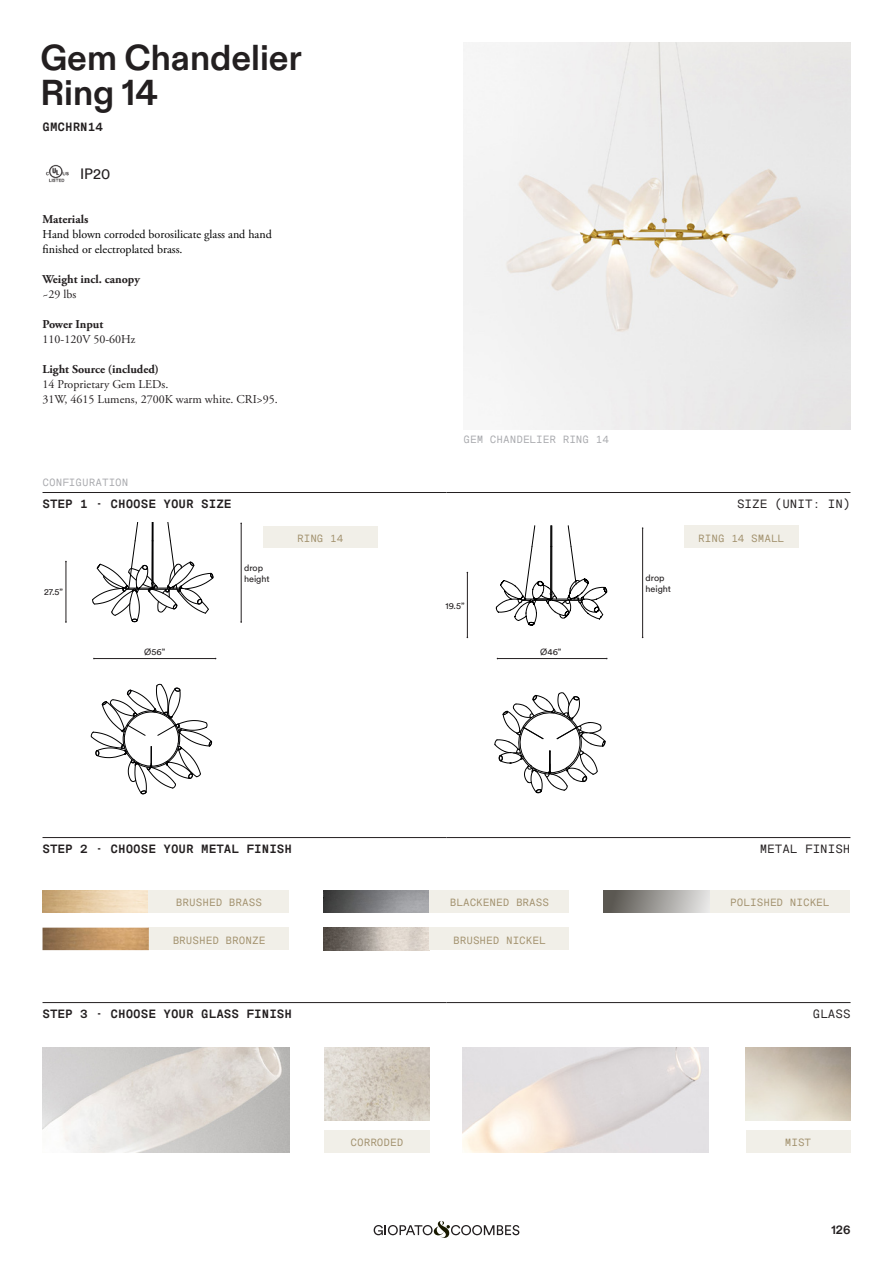
<style>
.page{position:relative;width:893px;height:1263px;background:#fff}
.page>*{position:absolute;margin:0;border:0;box-sizing:border-box;transform-origin:0 0}
._0_Titolo{font:700 36px/34.5px "ABC Diatype";color:#231f20}
.t1{font:15px "Circular TT";color:#231f20}
._1_testo{font:12px "Adobe Garamond Pro";color:#231f20}
._2_Messina_Titoletti___Filetto{font:700 12px "Messina Sans Mono";color:#231f20}
._1_testo-2{font:12px "Adobe Garamond Pro";color:#000001}
._1_testo_Bold{font:700 12px "Adobe Garamond Pro";color:#231f20}
._2_Messina_Titoletti___Filetto_-_DX{font:12px "Messina Sans Mono";color:#231f20}
._2_Messina_-_Codice_commerciale{font:700 12px "Messina Sans Mono";color:#231f20}
.t2{font:700 12px "ABC Diatype";color:#231f20}
._2_1_Messina_Piccolo_TASTI{font:10.5px "Messina Sans Mono";color:#a1906c}
._2_1_Messina_Piccolo{font:10.5px "Messina Sans Mono";color:#a8a9ad}
.t3{font:9px "Circular TT";color:#231f20}
</style>
<div class="page">
<svg style="left:374px;top:1221px;width:145px;height:17px"></svg>
<hr style="left:43px;top:492px;width:403px;height:1px;background:#231f20">
<hr style="left:446px;top:492px;width:404px;height:1px;background:#231f20">
<img style="left:43px;top:890px;width:106px;height:23px">
<img style="left:323px;top:890px;width:106px;height:23px">
<img style="left:323px;top:928px;width:106px;height:22px">
<div style="left:604px;top:890px;width:106px;height:23px;background:linear-gradient(to right,#504d47,#e6e5e4)"></div>
<div style="left:149px;top:890px;width:140px;height:23px;background:#f1efe8"></div>
<div style="left:429px;top:890px;width:140px;height:23px;background:#f1efe8"></div>
<div style="left:710px;top:890px;width:140px;height:23px;background:#f1efe8"></div>
<div style="left:149px;top:928px;width:140px;height:22px;background:#f1efe8"></div>
<div style="left:429px;top:928px;width:140px;height:22px;background:#f1efe8"></div>
<img style="left:43px;top:928px;width:106px;height:22px">
<div style="left:263px;top:526px;width:114px;height:22px;background:#f1efe8"></div>
<div style="left:684px;top:526px;width:114px;height:22px;background:#f1efe8"></div>
<hr style="left:43px;top:837px;width:403px;height:1px;background:#231f20">
<hr style="left:446px;top:837px;width:404px;height:1px;background:#231f20">
<img style="left:463px;top:43px;width:387px;height:386px">
<img style="left:324px;top:1048px;width:105px;height:72px">
<hr style="left:43px;top:1002px;width:404px;height:1px;background:#231f20">
<hr style="left:447px;top:1002px;width:403px;height:1px;background:#231f20">
<div style="left:324px;top:1130px;width:105px;height:23px;background:#f1efe8"></div>
<div style="left:746px;top:1130px;width:104px;height:22px;background:#f1efe8"></div>
<img style="left:43px;top:1048px;width:246px;height:105px">
<img style="left:462px;top:1048px;width:247px;height:105px">
<svg style="left:91px;top:684px;width:121px;height:110px"></svg>
<svg style="left:92px;top:523px;width:121px;height:99px"></svg>
<hr style="left:94px;top:658px;width:122px;height:1px;background:#231f20">
<hr style="left:66px;top:561px;width:1px;height:61px;background:#231f20">
<hr style="left:241px;top:523px;width:1px;height:99px;background:#231f20">
<hr style="left:497px;top:658px;width:110px;height:1px;background:#231f20">
<hr style="left:467px;top:572px;width:1px;height:65px;background:#231f20">
<hr style="left:642px;top:528px;width:1px;height:109px;background:#231f20">
<svg style="left:495px;top:693px;width:111px;height:100px"></svg>
<svg style="left:496px;top:525px;width:111px;height:100px"></svg>
<img style="left:45px;top:164px;width:24px;height:19px">
<p class="_0_Titolo" style="left:40px;top:42px;width:263px">Gem Chandelier<br>Ring 14</p>
<p class="_2_Messina_-_Codice_commerciale" style="left:43px;top:118px;width:62px">GMCHRN14</p>
<p class="t1" style="left:80px;top:165px;width:32px">IP20</p>
<p class="_1_testo_Bold" style="left:43px;top:212px;width:47px">Materials</p>
<p class="_1_testo-2" style="left:43px;top:227px;width:231px">Hand blown corroded borosilicate glass and hand</p>
<p class="_1_testo-2" style="left:43px;top:242px;width:142px">finished or electroplated brass.</p>
<p class="_1_testo_Bold" style="left:43px;top:272px;width:99px">Weight incl. canopy</p>
<p class="_1_testo" style="left:43px;top:287px;width:35px">~29 lbs</p>
<p class="_1_testo_Bold" style="left:43px;top:317px;width:62px">Power Input</p>
<p class="_1_testo" style="left:43px;top:332px;width:94px">110-120V 50-60Hz</p>
<p class="_1_testo_Bold" style="left:43px;top:362px;width:118px">Light Source (included)</p>
<p class="_1_testo" style="left:43px;top:377px;width:127px">14 Proprietary Gem LEDs.</p>
<p class="_1_testo" style="left:43px;top:392px;width:237px">31W, 4615 Lumens, 2700K warm white. CRI&gt;95.</p>
<p class="_2_1_Messina_Piccolo" style="left:43px;top:475px;width:87px">CONFIGURATION</p>
<p class="_2_1_Messina_Piccolo" style="left:463px;top:432px;width:147px">GEM CHANDELIER RING 14</p>
<p class="_2_Messina_Titoletti___Filetto" style="left:43px;top:495px;width:191px">STEP 1 - CHOOSE YOUR SIZE</p>
<p class="_2_Messina_Titoletti___Filetto_-_DX" style="left:737px;top:495px;width:115px">SIZE (UNIT: IN)</p>
<p class="t3" style="left:44px;top:586px;width:21px">27.5”</p>
<p class="t3" style="left:144px;top:646px;width:22px">Ø56”</p>
<p class="t3" style="left:244px;top:562px;width:21px">drop</p>
<p class="t3" style="left:244px;top:573px;width:27px">height</p>
<p class="_2_1_Messina_Piccolo_TASTI" style="left:297px;top:531px;width:48px">RING 14</p>
<p class="_2_1_Messina_Piccolo_TASTI" style="left:698px;top:531px;width:87px">RING 14 SMALL</p>
<p class="t3" style="left:445px;top:600px;width:20px">19.5”</p>
<p class="t3" style="left:540px;top:646px;width:23px">Ø46”</p>
<p class="t3" style="left:645px;top:572px;width:21px">drop</p>
<p class="t3" style="left:645px;top:583px;width:27px">height</p>
<p class="_2_Messina_Titoletti___Filetto" style="left:43px;top:840px;width:251px">STEP 2 - CHOOSE YOUR METAL FINISH</p>
<p class="_2_Messina_Titoletti___Filetto_-_DX" style="left:760px;top:840px;width:92px">METAL FINISH</p>
<p class="_2_1_Messina_Piccolo_TASTI" style="left:176px;top:895px;width:87px">BRUSHED BRASS</p>
<p class="_2_1_Messina_Piccolo_TASTI" style="left:450px;top:895px;width:101px">BLACKENED BRASS</p>
<p class="_2_1_Messina_Piccolo_TASTI" style="left:730px;top:895px;width:101px">POLISHED NICKEL</p>
<p class="_2_1_Messina_Piccolo_TASTI" style="left:173px;top:933px;width:94px">BRUSHED BRONZE</p>
<p class="_2_1_Messina_Piccolo_TASTI" style="left:453px;top:933px;width:94px">BRUSHED NICKEL</p>
<p class="_2_Messina_Titoletti___Filetto" style="left:43px;top:1005px;width:251px">STEP 3 - CHOOSE YOUR GLASS FINISH</p>
<p class="_2_Messina_Titoletti___Filetto_-_DX" style="left:813px;top:1005px;width:39px">GLASS</p>
<p class="_2_1_Messina_Piccolo_TASTI" style="left:350px;top:1135px;width:54px">CORRODED</p>
<p class="_2_1_Messina_Piccolo_TASTI" style="left:785px;top:1135px;width:28px">MIST</p>
<p class="t2" style="left:831px;top:1223px;width:21px">126</p>
</div>
